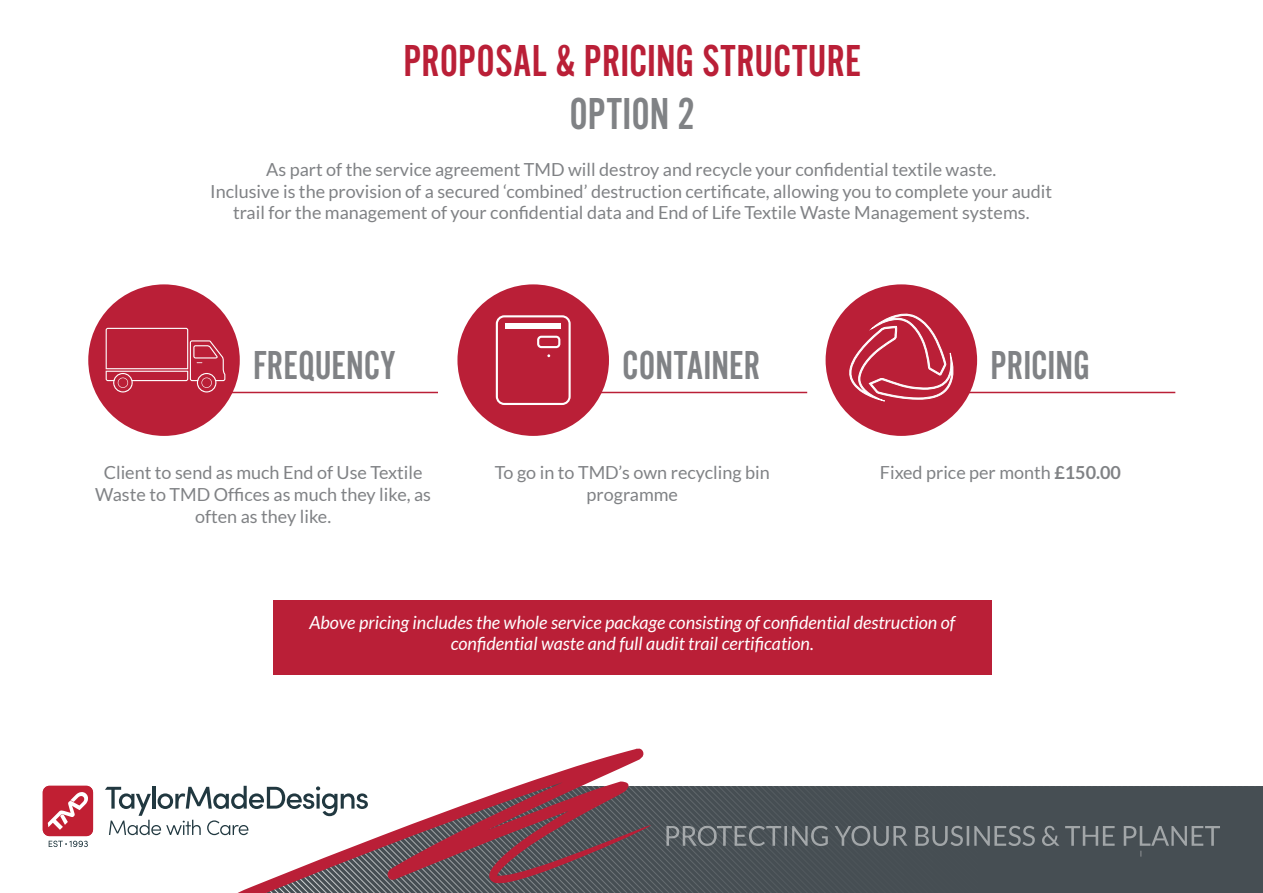
<style>
.page{position:relative;width:1263px;height:893px;background:#fff}
.page>*{position:absolute;margin:0;border:0;box-sizing:border-box;transform-origin:0 0}
.t1{font:46.5px "Alternate Got No 2 D";letter-spacing:.005em;color:#ba1f37}
.t2{font:46.5px "Alternate Got No 2 D";color:#808285}
.t3{font:42px "Alternate Got No 2 D";color:#808285}
.t4{font:18px/21.6px "Lato";color:#808285;text-align:center}
.t5{font:italic 18px/21.6px "Lato";color:#fff;text-align:center}
.s1{font-weight:700}
</style>
<div class="page">
<div style="left:657px;top:857px;width:606px;height:36px;background:#464e53"></div>
<svg style="left:213px;top:748px;width:444px;height:145px"></svg>
<svg style="left:518px;top:786px;width:745px;height:71px"></svg>
<svg style="left:105px;top:786px;width:263px;height:49px"></svg>
<div style="left:43px;top:786px;width:50px;height:50px;background:#c11f33;border-radius:7px"></div>
<svg style="left:48px;top:792px;width:40px;height:38px"></svg>
<svg style="left:49px;top:841px;width:39px;height:6px"></svg>
<div style="left:88px;top:284px;width:152px;height:152px;background:#ba1f37;border-radius:50%"></div>
<div style="left:457px;top:284px;width:152px;height:152px;background:#ba1f37;border-radius:50%"></div>
<div style="left:825px;top:284px;width:152px;height:152px;background:#ba1f37;border-radius:50%"></div>
<hr style="left:205px;top:392px;width:233px;height:1px;background:#ba1f37">
<hr style="left:574px;top:392px;width:233px;height:1px;background:#ba1f37">
<hr style="left:942px;top:392px;width:233px;height:1px;background:#ba1f37">
<svg style="left:106px;top:328px;width:119px;height:64px"></svg>
<svg style="left:496px;top:315px;width:75px;height:90px"></svg>
<svg style="left:849px;top:305px;width:105px;height:97px"></svg>
<div style="left:273px;top:600px;width:719px;height:74px;background:#ba1f37"></div>
<p class="t1" style="left:403px;top:36px;width:459px">PROPOSAL &amp; PRICING STRUCTURE</p>
<p class="t2" style="left:569px;top:89px;width:127px">OPTION 2</p>
<p class="t4" style="left:266px;top:159px;width:732px">As part of the service agreement TMD will destroy and recycle your confidential textile waste.</p>
<p class="t4" style="left:210px;top:180px;width:844px">Inclusive is the provision of a secured ‘combined’ destruction certificate, allowing you to complete your audit</p>
<p class="t4" style="left:233px;top:202px;width:798px">trail for the management of your confidential data and End of Life Textile Waste Management systems.</p>
<p class="t3" style="left:253px;top:343px;width:144px">FREQUENCY</p>
<p class="t3" style="left:622px;top:343px;width:139px">CONTAINER</p>
<p class="t3" style="left:990px;top:343px;width:101px">PRICING</p>
<p class="t4" style="left:95px;top:462px;width:337px">Client to send as much End of Use Textile<br>Waste to TMD Offices as much they like, as often as they like.</p>
<p class="t4" style="left:495px;top:462px;width:276px">To go in to TMD’s own recycling bin programme</p>
<p class="t4" style="left:880px;top:462px;width:243px">Fixed price per month <span class="s1">£150.00</span></p>
<p class="t5" style="left:309px;top:612px;width:647px">Above pricing includes the whole service package consisting of confidential destruction of confidential waste and full audit trail certification.</p>
</div>
